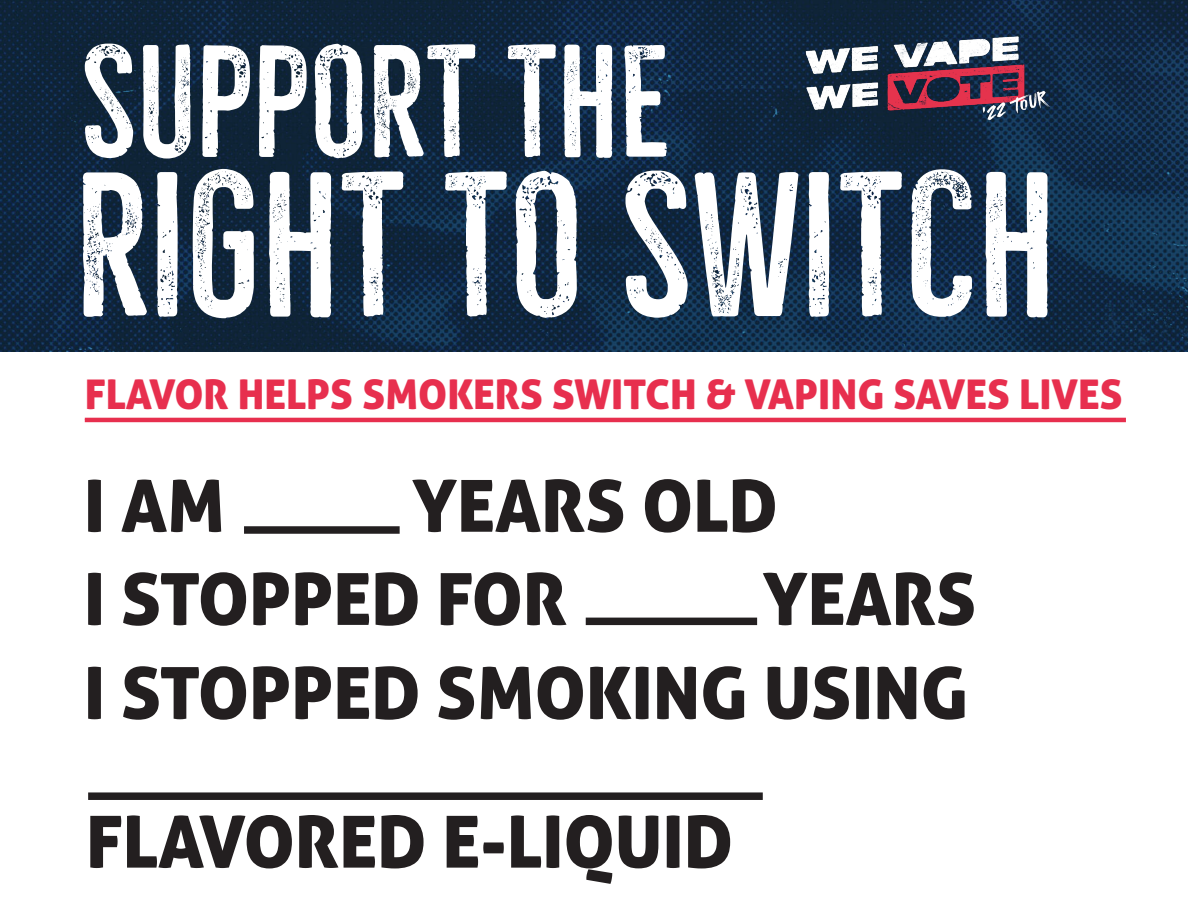
<style>
.page{position:relative;width:1188px;height:918px;background:#fff}
.page>*{position:absolute;margin:0;border:0;box-sizing:border-box;transform-origin:0 0}
.t1{font:189px "Bellfort Press";color:#fff}
.t2{font:147.15px "Bellfort Press";color:#fff}
.t3{font:72px/93.2px "Aller Display";color:#231f20}
.t4{font:40.95px "Aller Display";color:#e72f4e}
</style>
<div class="page">
<img style="left:0;top:0;width:1188px;height:351px">
<img style="left:806px;top:36px;width:245px;height:87px">
<div style="left:244px;top:526px;width:156px;height:8px;background:#231f20"></div>
<div style="left:586px;top:618px;width:171px;height:7px;background:#231f20"></div>
<hr style="left:85px;top:418px;width:1041px;height:4px;background:#e72f4e">
<div style="left:88px;top:792px;width:675px;height:8px;background:#231f20"></div>
<h2 class="t2" style="left:81px;top:14px;width:589px">SUPPORT THE</h2>
<h1 class="t1" style="left:75px;top:133px;width:982px">RIGHT TO SWITCH</h1>
<p class="t4" style="left:85px;top:368px;width:1040px">FLAVOR HELPS SMOKERS SWITCH &amp; VAPING SAVES LIVES</p>
<p class="t3" style="left:84px;top:458px;width:696px;text-indent:328px">YEARS OLD<br>I STOPPED FOR</p>
<p class="t3" style="left:84px;top:458px;width:143px">I AM</p>
<p class="t3" style="left:84px;top:551px;width:894px;line-height:93.9px;text-align:right">YEARS<br>I STOPPED SMOKING USING</p>
<p class="t3" style="left:86px;top:794px;width:649px">FLAVORED E-LIQUID</p>
</div>
